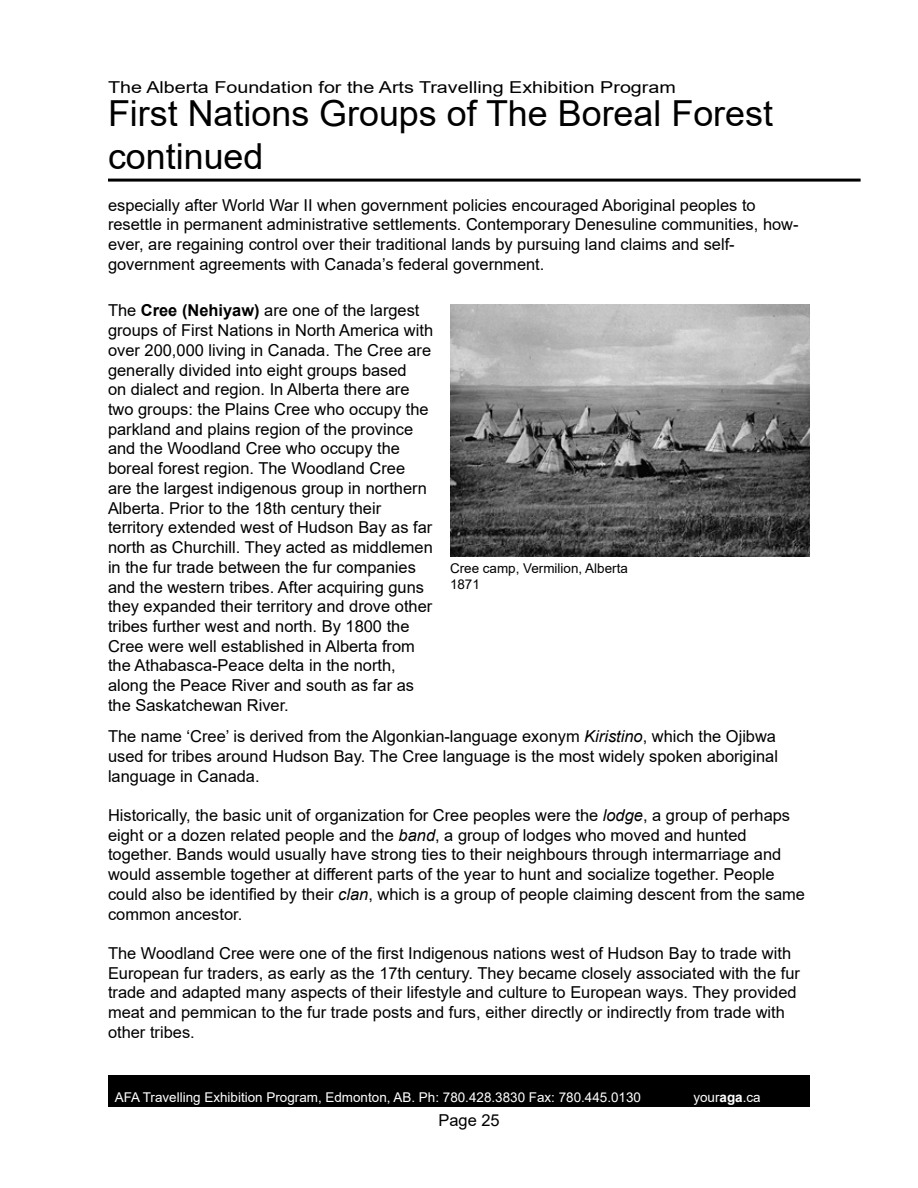
<style>
.page{position:relative;width:918px;height:1188px;background:#fff}
.page>*{position:absolute;margin:0;border:0;box-sizing:border-box;transform-origin:0 0}
.t1{font:35.85px/43px "Arial";color:#000}
.t2{font:16.5px/19.8px "Arial";color:#000}
.t3{font:16.5px "Arial";color:#000;scale:1.2 1}
.t4{font:13.5px "Arial";color:#fff}
.t5{font:13.5px/16.2px "Arial";color:#000}
.s1{font-weight:700}
.s2{font-style:italic}
</style>
<div class="page">
<hr style="left:108px;top:179px;width:753px;height:3px;background:#000">
<div style="left:108px;top:1076px;width:702px;height:31px;background:#000"></div>
<img style="left:450px;top:304px;width:360px;height:253px">
<p class="t3" style="left:108px;top:76px;width:475px">The Alberta Foundation for the Arts Travelling Exhibition Program</p>
<h1 class="t1" style="left:108px;top:92px;width:667px">First Nations Groups of The Boreal Forest continued</h1>
<p class="t2" style="left:108px;top:195px;width:692px">especially after World War II when government policies encouraged Aboriginal peoples to resettle in permanent administrative settlements. Contemporary Denesuline communities, how&shy;ever, are regaining control over their traditional lands by pursuing land claims and self&shy;government agreements with Canada’s federal government.</p>
<p class="t2" style="left:108px;top:301px;width:327px">The <span class="s1">Cree (Nehiyaw)</span> are one of the largest groups of First Nations in North America with over 200,000 living in Canada. The Cree are generally divided into eight groups based<br>on dialect and region. In Alberta there are two groups: the Plains Cree who occupy the parkland and plains region of the province and the Woodland Cree who occupy the boreal forest region. The Woodland Cree<br>are the largest indigenous group in northern Alberta. Prior to the 18th century their territory extended west of Hudson Bay as far north as Churchill. They acted as middlemen in the fur trade between the fur companies and the western tribes. After acquiring guns they expanded their territory and drove other tribes further west and north. By 1800 the Cree were well established in Alberta from the Athabasca-Peace delta in the north, along the Peace River and south as far as the Saskatchewan River.</p>
<p class="t2" style="left:108px;top:726px;width:672px;text-align:justify">The name ‘Cree’ is derived from the Algonkian-language exonym <span class="s2">Kiristino</span>, which the Ojibwa used for tribes around Hudson Bay. The Cree language is the most widely spoken aboriginal language in Canada.</p>
<p class="t2" style="left:108px;top:805px;width:699px">Historically, the basic unit of organization for Cree peoples were the <span class="s2">lodge</span>, a group of perhaps eight or a dozen related people and the <span class="s2">band</span>, a group of lodges who moved and hunted together. Bands would usually have strong ties to their neighbours through intermarriage and would assemble together at different parts of the year to hunt and socialize together. People could also be identified by their <span class="s2">clan</span>, which is a group of people claiming descent from the same common ancestor.</p>
<p class="t2" style="left:108px;top:943px;width:693px">The Woodland Cree were one of the first Indigenous nations west of Hudson Bay to trade with European fur traders, as early as the 17th century. They became closely associated with the fur trade and adapted many aspects of their lifestyle and culture to European ways. They provided meat and pemmican to the fur trade posts and furs, either directly or indirectly from trade with other tribes.</p>
<p class="t5" style="left:450px;top:560px;width:179px">Cree camp, Vermilion, Alberta<br>1871</p>
<p class="t4" style="left:115px;top:1088px;width:528px">AFA Travelling Exhibition Program, Edmonton, AB. Ph: 780.428.3830 Fax: 780.445.0130</p>
<p class="t4" style="left:693px;top:1088px;width:69px">your<span class="s1">aga</span>.ca</p>
<p class="t2" style="left:438px;top:1110px;width:63px">Page 25</p>
</div>
